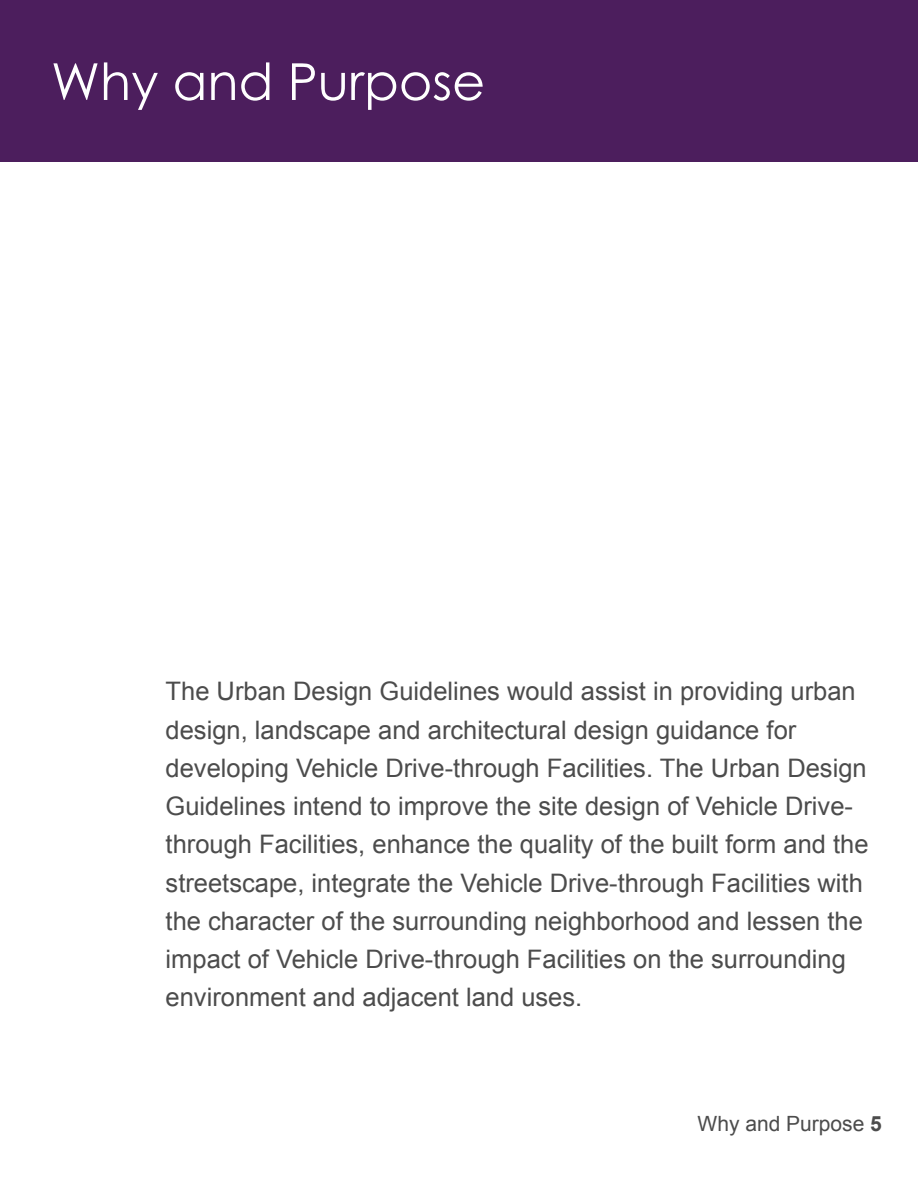
<style>
.page{position:relative;width:918px;height:1188px;background:#fff}
.page>*{position:absolute;margin:0;border:0;box-sizing:border-box;transform-origin:0 0}
.t1{font:51px "Century Gothic";color:#fff}
.Paragraphs_Intro{font:25.5px/38.2px "Arial";color:#4c4c4c}
.t2{font:21px "Arial";color:#4c4c4c}
.s1{font-weight:700}
</style>
<div class="page">
<div style="left:0;top:0;width:918px;height:162px;background:#4c1e5d"></div>
<h2 class="t1" style="left:51px;top:46px;width:436px">Why and Purpose</h2>
<p class="Paragraphs_Intro" style="left:166px;top:673px;width:705px">The Urban Design Guidelines would assist in providing urban design, landscape and architectural design guidance for developing Vehicle Drive-through Facilities. The Urban Design Guidelines intend to improve the site design of Vehicle Drive&shy;through Facilities, enhance the quality of the built form and the streetscape, integrate the Vehicle Drive-through Facilities with the character of the surrounding neighborhood and lessen the impact of Vehicle Drive-through Facilities on the surrounding environment and adjacent land uses.</p>
<p class="t2" style="left:698px;top:1110px;width:186px">Why and Purpose <span class="s1">5</span></p>
</div>
